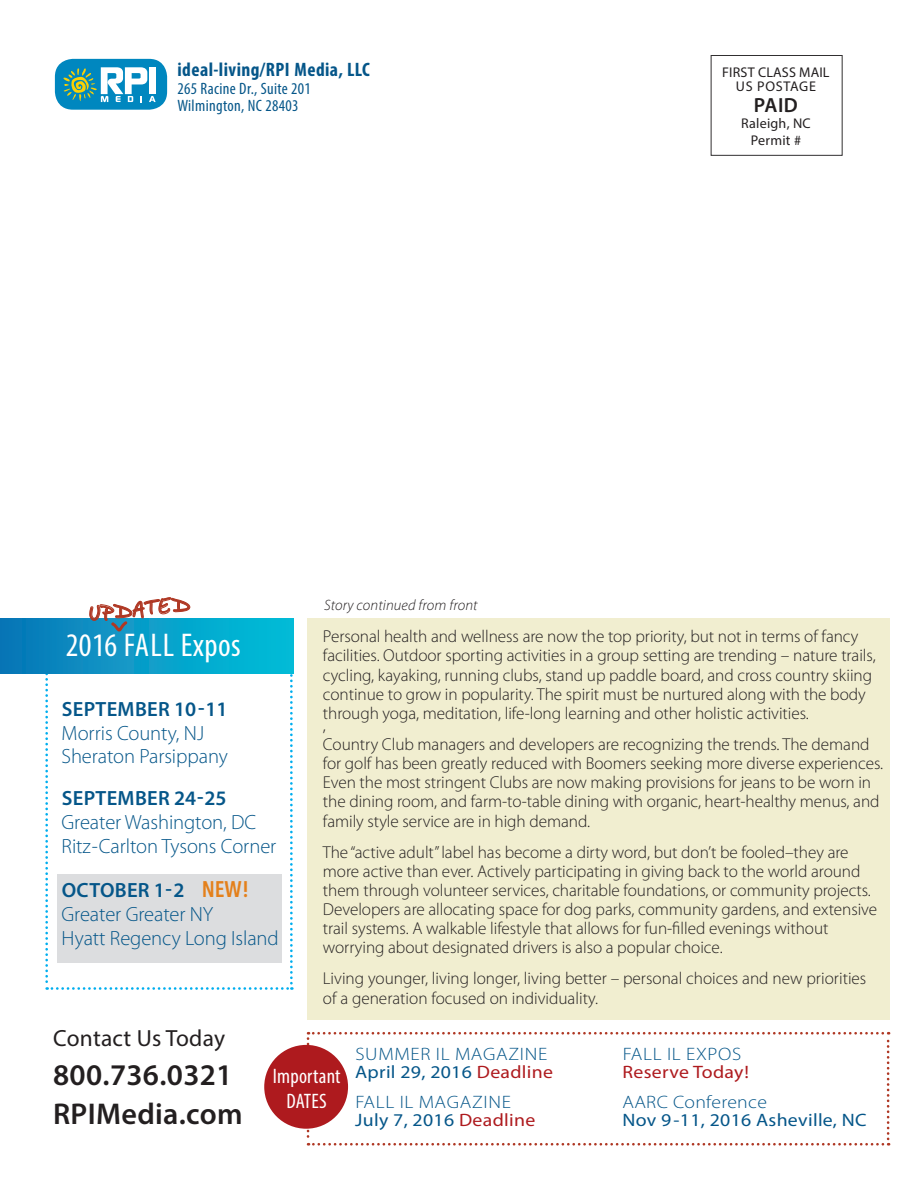
<style>
.page{position:relative;width:918px;height:1188px;background:#fff}
.page>*{position:absolute;margin:0;border:0;box-sizing:border-box;transform-origin:0 0}
.t1{font:condensed 33px "Myriad Pro";letter-spacing:.01em;color:#fff}
.t2{font:600 30.15px/39px "Myriad Pro";letter-spacing:.01em;color:#231f20}
.t3{font:23.4px "Myriad Pro";letter-spacing:.01em;color:#231f20}
.t4{font:600 condensed 22.35px "Avenir Next LT Pro";color:#e4801b}
.t5{font:condensed 21px/25.2px "Myriad Pro";letter-spacing:.01em;color:#fff;text-align:center}
.t6{font:300 20.7px/23.9px "Myriad Pro";letter-spacing:-.005em;color:#055689}
.t7{font:600 20.7px "Myriad Pro";letter-spacing:.015em;color:#055689}
.t8{font:600 20.55px "Myriad Pro";color:#231f20}
.t9{font:700 condensed 19.5px "Myriad Pro";letter-spacing:.02em;color:#055689}
.t10{font:300 18px/18px "Myriad Pro";letter-spacing:.035em;color:#055689;scale:1.1 1}
.t11{font:18px "Myriad Pro";letter-spacing:.015em;color:#055689;scale:1.1 1}
.t12{font:300 18px "Myriad Pro";letter-spacing:.015em;color:#055689;scale:1.1 1}
.t13{font:18px "Myriad Pro";letter-spacing:.015em;color:#ae1a1e;scale:1.1 1}
.t14{font:700 18px "Bud Hand";color:#af3723}
.t15{font:300 17.25px/19.2px "Myriad Pro";letter-spacing:-.005em;color:#231f20}
.t16{font:condensed 16.5px/16.5px "Myriad Pro";letter-spacing:.02em;color:#055689}
.t17{font:italic 300 15px "Myriad Pro";letter-spacing:.01em;color:#231f20}
.t18{font:14.1px/14.1px "Myriad Pro";letter-spacing:.015em;color:#231f20;text-align:center}
.s1{font-weight:400}
.s2{font-weight:400;color:#ae1a1e}
</style>
<div class="page">
<svg style="left:45px;top:673px;width:248px;height:317px"></svg>
<div style="left:57px;top:874px;width:225px;height:89px;background:#dcdddf"></div>
<svg style="left:307px;top:1032px;width:582px;height:114px"></svg>
<div style="left:308px;top:618px;width:582px;height:402px;background:#f1eed0"></div>
<div style="left:0;top:618px;width:294px;height:55px;background:linear-gradient(to right,#0e77b7,#01c0d9)"></div>
<div style="left:55px;top:59px;width:112px;height:51px;background:#0087bf;border-radius:18px"></div>
<svg style="left:63px;top:67px;width:93px;height:35px"></svg>
<div style="left:711px;top:55px;width:132px;height:101px;border:1px solid #312f30"></div>
<div style="left:264px;top:1045px;width:84px;height:84px;background:#ae1a1e;border-radius:50%"></div>
<svg style="left:89px;top:597px;width:102px;height:40px"></svg>
<p class="t9" style="left:178px;top:57px;width:194px">ideal-living/RPI Media, LLC</p>
<p class="t16" style="left:178px;top:80px;width:135px">265 Racine Dr., Suite 201<br>Wilmington, NC 28403</p>
<p class="t14" style="left:89px;top:605px;width:102px;rotate:-6deg">UPDATED</p>
<p class="t17" style="left:324px;top:596px;width:155px">Story continued from front</p>
<p class="t18" style="left:722px;top:65px;width:109px">FIRST CLASS MAIL<br>US POSTAGE</p>
<p class="t8" style="left:754px;top:92px;width:46px">PAID</p>
<p class="t18" style="left:741px;top:115px;width:71px;line-height:16.6px">Raleigh, NC<br>Permit #</p>
<h1 class="t1" style="left:66px;top:625px;width:176px">2016 FALL Expos</h1>
<p class="t15" style="left:323px;top:627px;width:554px">Personal health and wellness are now the top priority, but not in terms of fancy facilities. Outdoor sporting activities in a group setting are trending – nature trails, cycling, kayaking, running clubs, stand up paddle board, and cross country skiing continue to grow in popularity. The spirit must be nurtured along with the body through yoga, meditation, life-long learning and other holistic activities.</p>
<p class="t15" style="left:323px;top:715px;width:562px">,<br>Country Club managers and developers are recognizing the trends. The demand for golf has been greatly reduced with Boomers seeking more diverse experiences.<br>Even the most stringent Clubs are now making provisions for jeans to be worn in the dining room, and farm-to-table dining with organic, heart-healthy menus, and family style service are in high demand.</p>
<p class="t15" style="left:323px;top:842px;width:556px">The “active adult” label has become a dirty word, but don’t be fooled–they are more active than ever. Actively participating in giving back to the world around them through volunteer services, charitable foundations, or community projects.<br>Developers are allocating space for dog parks, community gardens, and extensive trail systems. A walkable lifestyle that allows for fun-filled evenings without worrying about designated drivers is also a popular choice.</p>
<p class="t15" style="left:323px;top:969px;width:545px">Living younger, living longer, living better – personal choices and new priorities of a generation focused on individuality.</p>
<p class="t7" style="left:62px;top:696px;width:167px">SEPTEMBER 10-11</p>
<p class="t6" style="left:62px;top:721px;width:168px">Morris County, NJ<br>Sheraton Parsippany</p>
<p class="t7" style="left:62px;top:785px;width:166px">SEPTEMBER 24-25</p>
<p class="t6" style="left:62px;top:810px;width:216px">Greater Washington, DC<br>Ritz-Carlton Tysons Corner</p>
<p class="t7" style="left:62px;top:877px;width:124px">OCTOBER 1-2</p>
<p class="t6" style="left:62px;top:902px;width:219px">Greater Greater NY<br>Hyatt Regency Long Island</p>
<p class="t4" style="left:202px;top:876px;width:49px">NEW!</p>
<h3 class="t3" style="left:53px;top:1023px;width:174px">Contact Us Today</h3>
<h2 class="t2" style="left:53px;top:1054px;width:191px">800.736.0321<br>RPIMedia.com</h2>
<p class="t5" style="left:273px;top:1063px;width:69px">Important<br>DATES</p>
<p class="t10" style="left:355px;top:1045px;width:181px">SUMMER IL MAGAZINE<br><span class="s1">April 29, 2016</span> <span class="s2">Deadline</span></p>
<p class="t10" style="left:355px;top:1093px;width:165px">FALL IL MAGAZINE<br><span class="s1">July 7, 2016</span> <span class="s2">Deadline</span></p>
<p class="t10" style="left:623px;top:1045px;width:109px">FALL IL EXPOS</p>
<p class="t13" style="left:623px;top:1061px;width:116px">Reserve Today!</p>
<p class="t12" style="left:623px;top:1091px;width:133px">AARC Conference</p>
<p class="t11" style="left:623px;top:1109px;width:224px">Nov 9-11, 2016 Asheville, NC</p>
</div>
